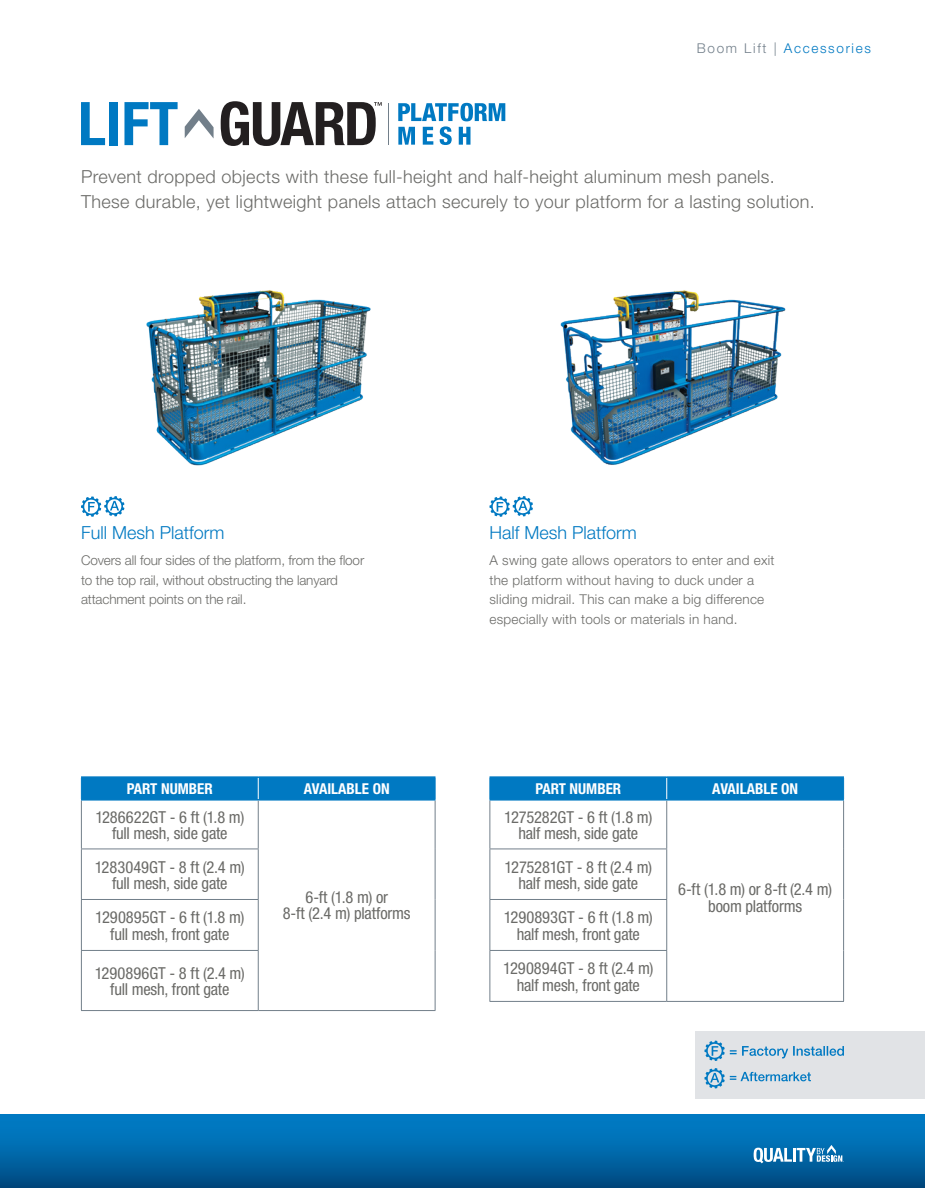
<style>
.page{position:relative;width:925px;height:1188px;background:#fff}
.page>*{position:absolute;margin:0;border:0;box-sizing:border-box;transform-origin:0 0}
.Intro_Copy{font:300 18px/25.5px "Helvetica Neue LT Std";letter-spacing:.02em;color:#6b6b68}
.Subhead{font:300 18px "Helvetica Neue LT Std";color:#0079c2}
.Table_Copy{font:condensed 16.5px/16.5px "Helvetica Neue LT Std";letter-spacing:-.01em;color:#6b6b68;text-align:center}
.Table_Headlines{font:700 condensed 15px "Helvetica Neue LT Std";color:#fff}
.Body_Copy{font:300 13.5px/19.5px "Helvetica Neue LT Std";letter-spacing:.02em;color:#6b6b68}
.Body_Copy-2{font:300 13.5px/19.5px "Helvetica Neue LT Std";letter-spacing:-.01em;color:#6b6b68}
.Page_Section{font:300 13.5px "Helvetica Neue LT Std";letter-spacing:.125em;color:#0079c2}
.s1{color:#727f8a}
</style>
<div class="page">
<div style="left:694px;top:1031px;width:231px;height:68px;background:#e1e3e6"></div>
<svg style="left:704px;top:1041px;width:140px;height:20px"></svg>
<svg style="left:704px;top:1068px;width:107px;height:20px"></svg>
<div style="left:0;top:1115px;width:925px;height:73px;background:linear-gradient(to bottom,#0082cd,#004b82)"></div>
<img style="left:560px;top:290px;width:226px;height:175px">
<img style="left:146px;top:290px;width:225px;height:176px">
<svg style="left:489px;top:496px;width:44px;height:21px"></svg>
<svg style="left:81px;top:496px;width:43px;height:21px"></svg>
<svg style="left:398px;top:103px;width:107px;height:42px"></svg>
<hr style="left:388px;top:103px;width:1px;height:42px;background:#727f8a">
<svg style="left:185px;top:109px;width:29px;height:30px"></svg>
<svg style="left:81px;top:102px;width:24px;height:43px"></svg>
<div style="left:109px;top:102px;width:9px;height:43px;background:#0079c2"></div>
<svg style="left:124px;top:102px;width:54px;height:43px"></svg>
<svg style="left:221px;top:101px;width:161px;height:45px"></svg>
<hr style="left:81px;top:801px;width:1px;height:48px;background:#727f8a">
<hr style="left:258px;top:801px;width:1px;height:48px;background:#727f8a">
<hr style="left:435px;top:801px;width:1px;height:48px;background:#727f8a">
<hr style="left:435px;top:849px;width:1px;height:50px;background:#727f8a">
<hr style="left:435px;top:899px;width:1px;height:51px;background:#727f8a">
<hr style="left:435px;top:950px;width:1px;height:60px;background:#727f8a">
<hr style="left:81px;top:849px;width:1px;height:50px;background:#727f8a">
<hr style="left:81px;top:900px;width:1px;height:50px;background:#727f8a">
<hr style="left:81px;top:951px;width:1px;height:59px;background:#727f8a">
<hr style="left:81px;top:849px;width:178px;height:1px;background:#727f8a">
<hr style="left:81px;top:899px;width:178px;height:1px;background:#727f8a">
<hr style="left:81px;top:950px;width:178px;height:1px;background:#727f8a">
<hr style="left:81px;top:1010px;width:177px;height:1px;background:#727f8a">
<hr style="left:258px;top:849px;width:1px;height:50px;background:#727f8a">
<hr style="left:258px;top:900px;width:1px;height:50px;background:#727f8a">
<hr style="left:258px;top:951px;width:1px;height:59px;background:#727f8a">
<hr style="left:258px;top:1010px;width:177px;height:1px;background:#727f8a">
<hr style="left:81px;top:776px;width:177px;height:2px;background:#0079c2">
<hr style="left:258px;top:776px;width:177px;height:2px;background:#0079c2">
<div style="left:81px;top:777px;width:355px;height:23px;background:#0079c2"></div>
<hr style="left:81px;top:799px;width:177px;height:2px;background:#0079c2">
<hr style="left:258px;top:799px;width:177px;height:2px;background:#0079c2">
<hr style="left:489px;top:801px;width:1px;height:48px;background:#727f8a">
<hr style="left:666px;top:801px;width:1px;height:48px;background:#727f8a">
<hr style="left:843px;top:801px;width:1px;height:48px;background:#727f8a">
<hr style="left:843px;top:849px;width:1px;height:50px;background:#727f8a">
<hr style="left:843px;top:899px;width:1px;height:51px;background:#727f8a">
<hr style="left:843px;top:950px;width:1px;height:51px;background:#727f8a">
<hr style="left:489px;top:849px;width:1px;height:50px;background:#727f8a">
<hr style="left:489px;top:900px;width:1px;height:50px;background:#727f8a">
<hr style="left:489px;top:951px;width:1px;height:50px;background:#727f8a">
<hr style="left:489px;top:849px;width:178px;height:1px;background:#727f8a">
<hr style="left:489px;top:899px;width:178px;height:1px;background:#727f8a">
<hr style="left:489px;top:950px;width:178px;height:1px;background:#727f8a">
<hr style="left:489px;top:1001px;width:178px;height:1px;background:#727f8a">
<hr style="left:666px;top:849px;width:1px;height:50px;background:#727f8a">
<hr style="left:666px;top:900px;width:1px;height:50px;background:#727f8a">
<hr style="left:666px;top:951px;width:1px;height:50px;background:#727f8a">
<hr style="left:667px;top:1001px;width:177px;height:1px;background:#727f8a">
<hr style="left:489px;top:776px;width:178px;height:2px;background:#0079c2">
<hr style="left:667px;top:776px;width:177px;height:2px;background:#0079c2">
<div style="left:489px;top:777px;width:355px;height:22px;background:#0079c2"></div>
<hr style="left:489px;top:799px;width:178px;height:2px;background:#0079c2">
<hr style="left:667px;top:799px;width:177px;height:2px;background:#0079c2">
<svg style="left:753px;top:1145px;width:91px;height:18px"></svg>
<p class="Page_Section" style="left:697px;top:40px;width:176px"><span class="s1">Boom Lift |</span> Accessories</p>
<p class="Intro_Copy" style="left:81px;top:163px;width:735px">Prevent dropped objects with these full-height and half-height aluminum mesh panels.<br>These durable, yet lightweight panels attach securely to your platform for a lasting solution.</p>
<p class="Subhead" style="left:81px;top:522px;width:145px">Full Mesh Platform</p>
<p class="Body_Copy-2" style="left:81px;top:551px;width:285px">Covers all four sides of the platform, from the floor to the top rail, without obstructing the lanyard attachment points on the rail.</p>
<p class="Table_Headlines" style="left:127px;top:779px;width:87px">PART NUMBER</p>
<p class="Table_Headlines" style="left:304px;top:779px;width:87px">AVAILABLE ON</p>
<p class="Table_Copy" style="left:95px;top:809px;width:150px">1286622GT - 6 ft (1.8 m) full mesh, side gate</p>
<p class="Table_Copy" style="left:95px;top:858px;width:151px">1283049GT - 8 ft (2.4 m) full mesh, side gate</p>
<p class="Table_Copy" style="left:95px;top:909px;width:151px">1290895GT - 6 ft (1.8 m) full mesh, front gate</p>
<p class="Table_Copy" style="left:95px;top:965px;width:152px">1290896GT - 8 ft (2.4 m) full mesh, front gate</p>
<p class="Table_Copy" style="left:283px;top:889px;width:129px">6-ft (1.8 m) or<br>8-ft (2.4 m) platforms</p>
<p class="Subhead" style="left:489px;top:522px;width:149px">Half Mesh Platform</p>
<p class="Body_Copy" style="left:489px;top:551px;width:286px">A swing gate allows operators to enter and exit the platform without having to duck under a sliding midrail. This can make a big difference especially with tools or materials in hand.</p>
<p class="Table_Headlines" style="left:535px;top:779px;width:87px">PART NUMBER</p>
<p class="Table_Headlines" style="left:712px;top:779px;width:87px">AVAILABLE ON</p>
<p class="Table_Copy" style="left:504px;top:809px;width:149px">1275282GT - 6 ft (1.8 m) half mesh, side gate</p>
<p class="Table_Copy" style="left:504px;top:858px;width:149px">1275281GT - 8 ft (2.4 m) half mesh, side gate</p>
<p class="Table_Copy" style="left:504px;top:909px;width:151px">1290893GT - 6 ft (1.8 m) half mesh, front gate</p>
<p class="Table_Copy" style="left:503px;top:960px;width:152px">1290894GT - 8 ft (2.4 m) half mesh, front gate</p>
<p class="Table_Copy" style="left:678px;top:881px;width:155px">6-ft (1.8 m) or 8-ft (2.4 m) boom platforms</p>
</div>
